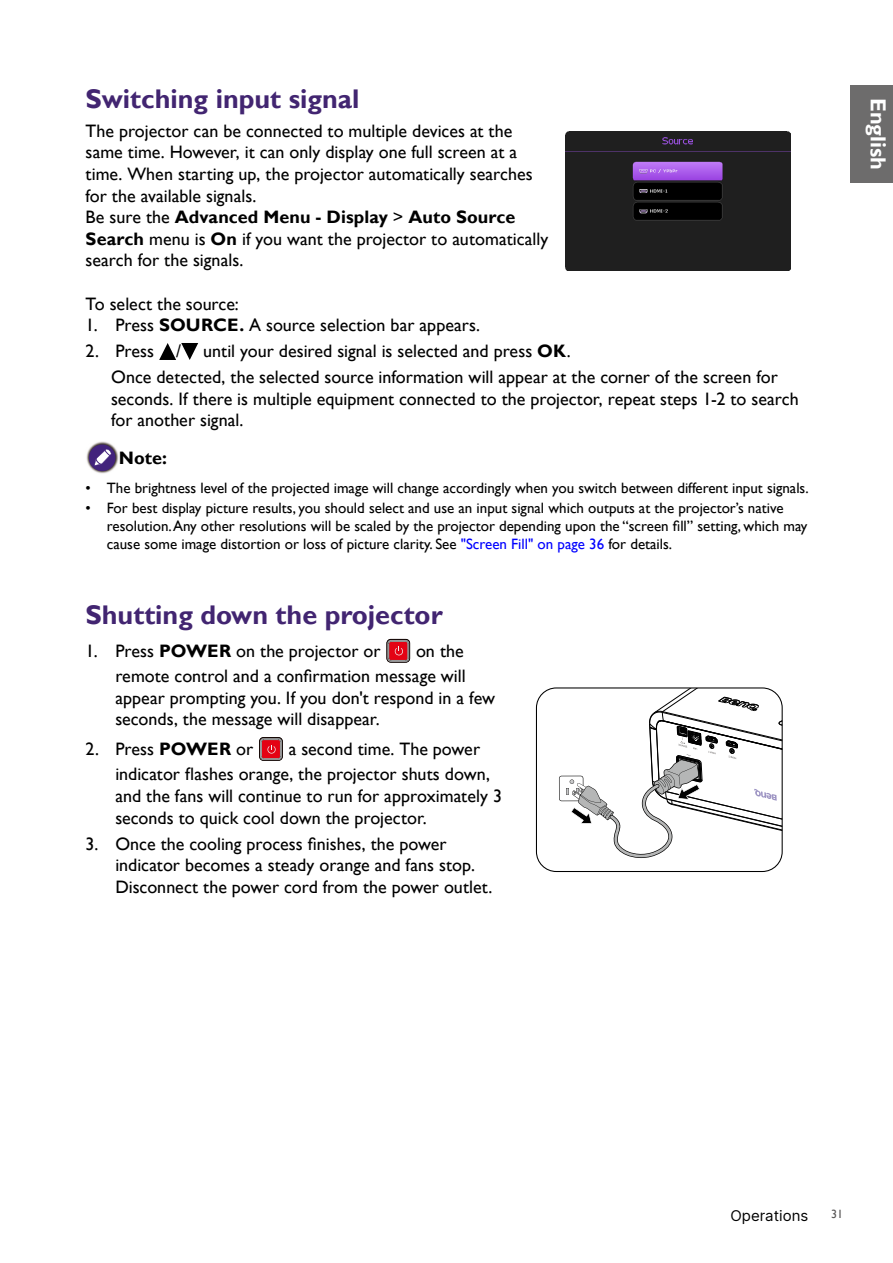
<style>
.page{position:relative;width:893px;height:1263px;background:#fff}
.page>*{position:absolute;margin:0;border:0;box-sizing:border-box;transform-origin:0 0}
.Heading_2{font:700 27px "Gill Sans";color:#422571}
.t1{font:700 21.75px "Gill Sans";color:#fff}
.Indent_1{font:18px/21.6px "Gill Sans";color:#000}
.Note_Head{font:700 18px "Gill Sans";color:#000}
.t2{font:15px/18px "Gill Sans";color:#000}
.t3{font:15px "Delta Sans";color:#000}
.t4{font:12px "Gill Sans";color:#595757}
.s1{font-weight:700}
.s2{color:#00f}
</style>
<div class="page">
<div style="left:850px;top:85px;width:43px;height:97px;background:#6d6c6c"></div>
<svg style="left:159px;top:343px;width:39px;height:17px"></svg>
<img style="left:86px;top:441px;width:33px;height:33px">
<div style="left:89px;top:444px;width:27px;height:27px;background:#42237c;border-radius:50%"></div>
<svg style="left:94px;top:449px;width:17px;height:17px"></svg>
<svg style="left:387px;top:639px;width:23px;height:24px"></svg>
<svg style="left:259px;top:737px;width:24px;height:24px"></svg>
<div style="left:536px;top:687px;width:247px;height:185px;border:1px solid #000;border-radius:20px"></div>
<svg style="left:559px;top:688px;width:224px;height:170px"></svg>
<img style="left:565px;top:131px;width:225px;height:139px">
<p class="Heading_2" style="left:86px;top:82px;width:275px">Switching input signal</p>
<p class="Indent_1" style="left:86px;top:120px;width:449px">The projector can be connected to multiple devices at the same time. However, it can only display one full screen at a time. When starting up, the projector automatically searches for the available signals.</p>
<p class="Indent_1" style="left:86px;top:207px;width:464px">Be sure the <span class="s1">Advanced Menu - Display</span> &gt; <span class="s1">Auto Source<br>Search</span> menu is <span class="s1">On</span> if you want the projector to automatically search for the signals.</p>
<p class="Indent_1" style="left:86px;top:293px;width:155px">To select the source:</p>
<p class="Indent_1" style="left:86px;top:315px;width:396px">1. Press <span class="s1">SOURCE.</span> A source selection bar appears.</p>
<p class="Indent_1" style="left:86px;top:341px;width:487px">2. Press / until your desired signal is selected and press <span class="s1">OK</span>.</p>
<p class="Indent_1" style="left:111px;top:366px;width:689px">Once detected, the selected source information will appear at the corner of the screen for seconds. If there is multiple equipment connected to the projector, repeat steps 1-2 to search for another signal.</p>
<p class="Note_Head" style="left:119px;top:447px;width:50px">Note:</p>
<p class="t2" style="left:86px;top:479px;width:725px">• The brightness level of the projected image will change accordingly when you switch between different input signals.</p>
<p class="t2" style="left:107px;top:499px;width:702px;text-indent:-21px">• For best display picture results, you should select and use an input signal which outputs at the projector’s native resolution. Any other resolutions will be scaled by the projector depending upon the “screen fill” setting, which may cause some image distortion or loss of picture clarity. See <span class="s2">"Screen Fill" on page 36</span> for details.</p>
<p class="Heading_2" style="left:86px;top:599px;width:359px">Shutting down the projector</p>
<p class="Indent_1" style="left:86px;top:640px;width:296px">1. Press <span class="s1">POWER</span> on the projector or</p>
<p class="Indent_1" style="left:115px;top:638px;width:352px;line-height:25.3px;text-align:right">on the<br>remote control and a confirmation message will</p>
<p class="Indent_1" style="left:115px;top:687px;width:381px">appear prompting you. If you don't respond in a few seconds, the message will disappear.</p>
<p class="Indent_1" style="left:86px;top:738px;width:169px">2. Press <span class="s1">POWER</span> or</p>
<p class="Indent_1" style="left:115px;top:737px;width:376px;line-height:25.3px;text-indent:173px">a second time. The power indicator flashes orange, the projector shuts down,</p>
<p class="Indent_1" style="left:115px;top:785px;width:388px">and the fans will continue to run for approximately 3 seconds to quick cool down the projector.</p>
<p class="Indent_1" style="left:115px;top:833px;width:379px;text-indent:-30px">3. Once the cooling process finishes, the power indicator becomes a steady orange and fans stop.<br>Disconnect the power cord from the power outlet.</p>
<p class="t1" style="left:891px;top:98px;width:74px;rotate:90deg">English</p>
<p class="t3" style="left:730px;top:1204px;width:79px">Operations</p>
<p class="t4" style="left:831px;top:1207px;width:13px">31</p>
</div>
